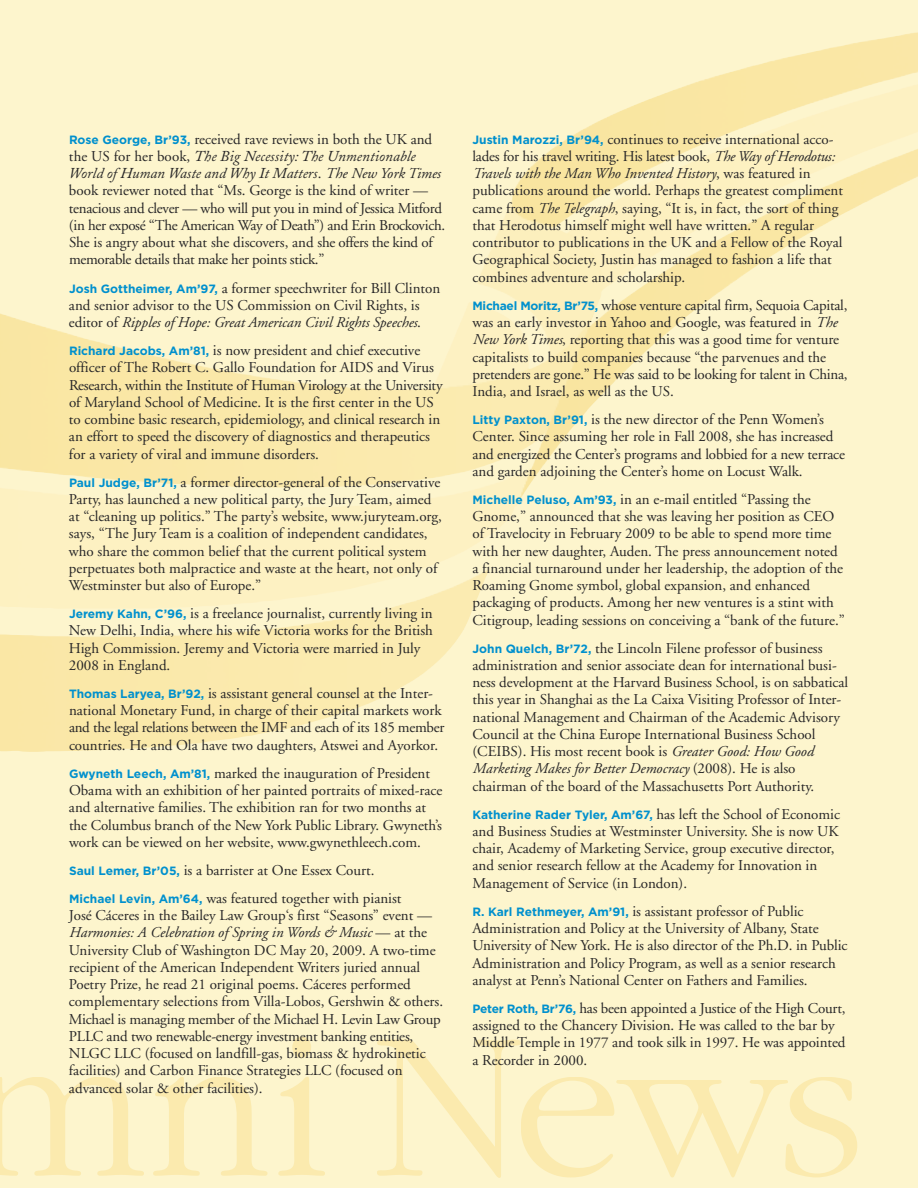
<style>
.page{position:relative;width:918px;height:1188px;background:#fdf5cd}
.page>*{position:absolute;margin:0;border:0;box-sizing:border-box;transform-origin:0 0}
.t1{font:15px/17.2px "Adobe Garamond";color:#272627}
.t2{font:15px/17.2px "Adobe Garamond";letter-spacing:-.02em;color:#272627}
.t3{font:italic 15px/17.2px "Adobe Caslon";letter-spacing:.005em;color:#272627}
.t4{font:700 12px "Gotham";color:#0090cd}
.s1{font-family:"Gotham";font-weight:700;font-size:12px;color:#0090cd}
.s2{font-family:"Adobe Garamond";font-style:normal}
.s3{font-family:"Adobe Garamond"}
.s4{font-style:italic}
.s5{font-family:"Adobe Garamond";font-weight:400;font-size:15px;color:#272627}
</style>
<div class="page">
<img style="left:0;top:32px;width:918px;height:537px">
<svg style="left:0;top:1077px;width:144px;height:99px"></svg>
<svg style="left:153px;top:1077px;width:115px;height:99px"></svg>
<svg style="left:278px;top:1037px;width:47px;height:139px"></svg>
<svg style="left:377px;top:1040px;width:480px;height:138px"></svg>
<p class="t1" style="left:69px;top:132px;width:365px"><span class="s1">Rose George, Br’93,</span> received rave reviews in both the UK and</p>
<p class="t3" style="left:69px;top:150px;width:373px"><span class="s2">the US for her book,</span> The Big Necessity: The Unmentionable<br>World of Human Waste and Why It Matters<span class="s2">.</span> <span class="s3">The New York Times</span></p>
<p class="t2" style="left:69px;top:183px;width:378px">book reviewer noted that “Ms. George is the kind of writer — tenacious and clever — who will put you in mind of Jessica Mitford (in her exposé “The American Way of Death”) and Erin Brockovich.<br>She is angry about what she discovers, and she offers the kind of memorable details that make her points stick.”</p>
<p class="t1" style="left:69px;top:280px;width:373px"><span class="s1">Josh Gottheimer, Am’97,</span> a former speechwriter for Bill Clinton and senior advisor to the US Commission on Civil Rights, is editor of <span class="s4">Ripples of Hope: Great American Civil Rights Speeches</span>.</p>
<p class="t1" style="left:69px;top:343px;width:375px"><span class="s1">Richard Jacobs, Am’81,</span> is now president and chief executive officer of The Robert C. Gallo Foundation for AIDS and Virus Research, within the Institute of Human Virology at the University of Maryland School of Medicine. It is the first center in the US to combine basic research, epidemiology, and clinical research in an effort to speed the discovery of diagnostics and therapeutics for a variety of viral and immune disorders.</p>
<p class="t1" style="left:69px;top:475px;width:375px"><span class="s1">Paul Judge, Br’71,</span> a former director-general of the Conservative Party, has launched a new political party, the Jury Team, aimed at “cleaning up politics.” The party’s website, www.juryteam.org, says, “The Jury Team is a coalition of independent candidates, who share the common belief that the current political system perpetuates both malpractice and waste at the heart, not only of Westminster but also of Europe.”</p>
<p class="t1" style="left:69px;top:606px;width:366px"><span class="s1">Jeremy Kahn, C’96,</span> is a freelance journalist, currently living in New Delhi, India, where his wife Victoria works for the British High Commission. Jeremy and Victoria were married in July 2008 in England.</p>
<p class="t1" style="left:69px;top:686px;width:377px"><span class="s1">Thomas Laryea, Br’92,</span> is assistant general counsel at the Inter&shy;national Monetary Fund, in charge of their capital markets work and the legal relations between the IMF and each of its 185 member countries. He and Ola have two daughters, Atswei and Ayorkor.</p>
<p class="t1" style="left:69px;top:766px;width:375px"><span class="s1">Gwyneth Leech, Am’81,</span> marked the inauguration of President Obama with an exhibition of her painted portraits of mixed-race and alternative families. The exhibition ran for two months at the Columbus branch of the New York Public Library. Gwyneth’s work can be viewed on her website, www.gwynethleech.com.</p>
<p class="t1" style="left:69px;top:857px;width:334px;line-height:28px"><span class="s1">Saul Lemer, Br’05,</span> is a barrister at One Essex Court.<br><span class="s1">Michael Levin, Am’64,</span> was featured together with pianist</p>
<p class="t1" style="left:69px;top:908px;width:376px">José Cáceres in the Bailey Law Group‘s first “Seasons” event — <span class="s4">Harmonies: A Celebration of Spring in Words &amp; Music</span> — at the University Club of Washington DC May 20, 2009. A two-time recipient of the American Independent Writers juried annual Poetry Prize, he read 21 original poems. Cáceres performed complementary selections from Villa-Lobos, Gershwin &amp; others.<br>Michael is managing member of the Michael H. Levin Law Group PLLC and two renewable-energy investment banking entities, NLGC LLC (focused on landfill-gas, biomass &amp; hydrokinetic facilities) and Carbon Finance Strategies LLC (focused on advanced solar &amp; other facilities).</p>
<p class="t1" style="left:472px;top:132px;width:372px"><span class="s1">Justin Marozzi, Br’94,</span> continues to receive international acco&shy;lades for his travel writing. His latest book, <span class="s4">The Way of Herodotus:<br>Travels with the Man Who Invented History</span>, was featured in publications around the world. Perhaps the greatest compliment came from <span class="s4">The Telegraph</span>, saying, “It is, in fact, the sort of thing that Herodotus himself might well have written.” A regular contributor to publications in the UK and a Fellow of the Royal Geographical Society, Justin has managed to fashion a life that combines adventure and scholarship.</p>
<p class="t1" style="left:472px;top:298px;width:377px"><span class="s1">Michael Moritz, Br’75,</span> whose venture capital firm, Sequoia Capital, was an early investor in Yahoo and Google, was featured in <span class="s4">The New York Times</span>, reporting that this was a good time for venture capitalists to build companies because “the parvenues and the pretenders are gone.” He was said to be looking for talent in China, India, and Israel, as well as the US.</p>
<p class="t1" style="left:472px;top:412px;width:374px"><span class="s1">Litty Paxton, Br’91,</span> is the new director of the Penn Women’s Center. Since assuming her role in Fall 2008, she has increased and energized the Center’s programs and lobbied for a new terrace and garden adjoining the Center’s home on Locust Walk.</p>
<p class="t1" style="left:472px;top:492px;width:374px"><span class="s1">Michelle Peluso, Am’93,</span> in an e-mail entitled “Passing the Gnome,” announced that she was leaving her position as CEO of Travelocity in February 2009 to be able to spend more time with her new daughter, Auden. The press announcement noted a financial turnaround under her leadership, the adoption of the Roaming Gnome symbol, global expansion, and enhanced packaging of products. Among her new ventures is a stint with Citigroup, leading sessions on conceiving a “bank of the future.”</p>
<p class="t1" style="left:472px;top:641px;width:377px"><span class="s1">John Quelch, Br’72,</span> the Lincoln Filene professor of business administration and senior associate dean for international busi&shy;ness development at the Harvard Business School, is on sabbatical this year in Shanghai as the La Caixa Visiting Professor of Inter&shy;national Management and Chairman of the Academic Advisory Council at the China Europe International Business School (CEIBS). His most recent book is <span class="s4">Greater Good: How Good Marketing Makes for Better Democracy</span> (2008). He is also chairman of the board of the Massachusetts Port Authority.</p>
<p class="t4" style="left:472px;top:808px;width:369px">Katherine Rader Tyler, Am’67, <span class="s5">has left the School of Economic</span></p>
<p class="t1" style="left:472px;top:824px;width:367px">and Business Studies at Westminster University. She is now UK chair, Academy of Marketing Service, group executive director, and senior research fellow at the Academy for Innovation in Management of Service (in London).</p>
<p class="t1" style="left:472px;top:904px;width:377px"><span class="s1">R. Karl Rethmeyer, Am’91,</span> is assistant professor of Public Administration and Policy at the University of Albany, State University of New York. He is also director of the Ph.D. in Public Administration and Policy Program, as well as a senior research analyst at Penn’s National Center on Fathers and Families.</p>
<p class="t1" style="left:472px;top:1001px;width:375px"><span class="s1">Peter Roth, Br’76,</span> has been appointed a Justice of the High Court, assigned to the Chancery Division. He was called to the bar by Middle Temple in 1977 and took silk in 1997. He was appointed a Recorder in 2000.</p>
</div>
